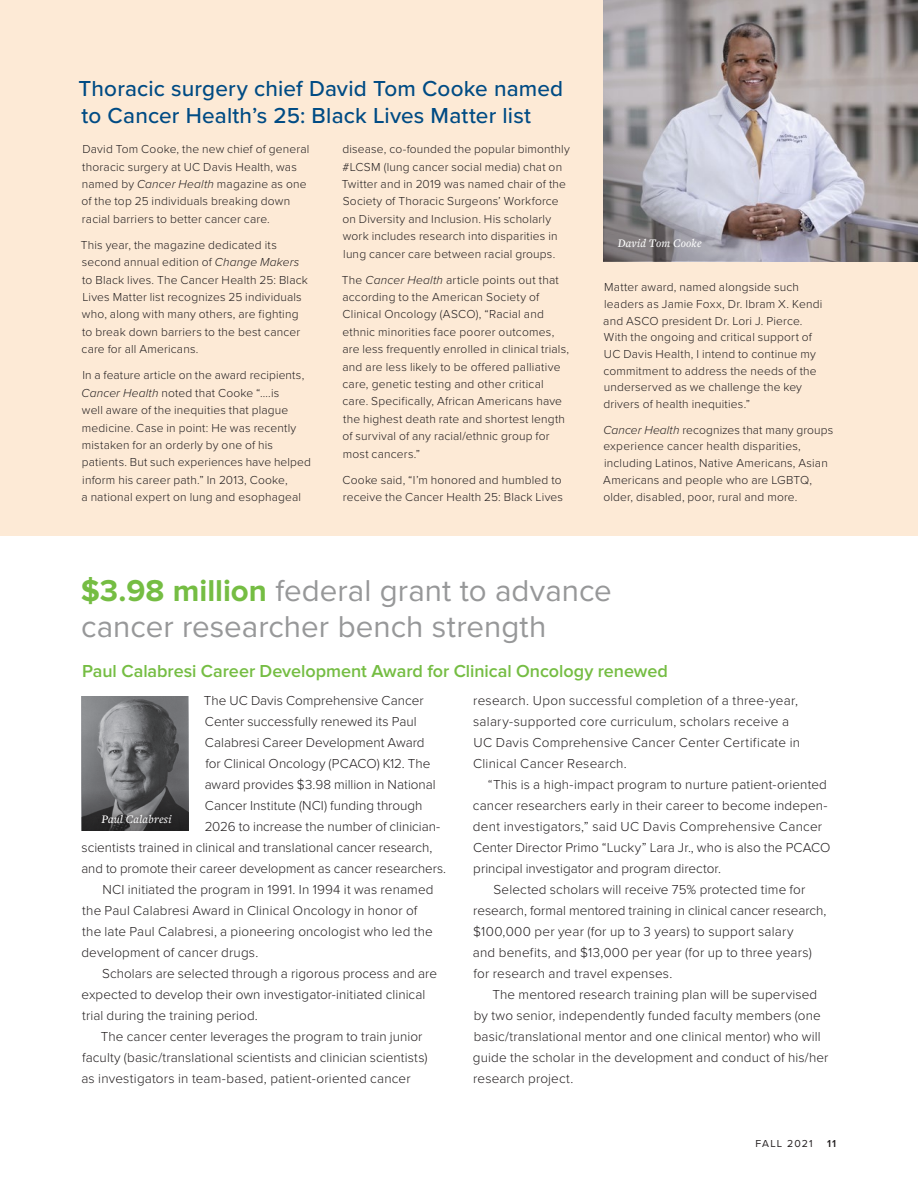
<style>
.page{position:relative;width:918px;height:1188px;background:#fff}
.page>*{position:absolute;margin:0;border:0;box-sizing:border-box;transform-origin:0 0}
.Head_16pt{font:31.2px/35.1px "Proxima Nova";color:#979899}
.Head_16pt-2{font:500 22.5px/27.3px "Proxima Nova";letter-spacing:.005em;color:#004b84}
.Intro_sans_12_18{font:600 18px "Proxima Nova";letter-spacing:-.005em;color:#75bd43}
.Body_Text_9_ProxNova{font:300 13.5px/21px "Proxima Nova";letter-spacing:.01em;color:#231f20}
.Sidebar_sans{font:300 12px/17.4px "Proxima Nova";letter-spacing:.015em;color:#231f20}
.Caption_Photo_names{font:italic 500 12px "Freight Text Pro";letter-spacing:.02em;color:#fff}
.t1{font:10.5px "Proxima Nova";letter-spacing:.11em;color:#231f20}
.t2{font:600 10.5px "Proxima Nova";color:#231f20}
.s1{font-style:italic}
.s2{font-weight:700;color:#75bd43}
</style>
<div class="page">
<div style="left:0;top:0;width:918px;height:536px;background:#fdead6"></div>
<img style="left:603px;top:0;width:315px;height:261px">
<img style="left:82px;top:697px;width:106px;height:93px">
<svg style="left:603px;top:84px;width:189px;height:177px;background:#adaab1"></svg>
<svg style="left:82px;top:790px;width:106px;height:41px;background:#4e4f50"></svg>
<div style="left:98px;top:811px;width:78px;height:17px;background:#231f20;opacity:.75"></div>
<p class="Head_16pt-2" style="left:79px;top:74px;width:486px">Thoracic surgery chief David Tom Cooke named to Cancer Health’s 25: Black Lives Matter list</p>
<p class="Sidebar_sans" style="left:82px;top:140px;width:229px">David Tom Cooke, the new chief of general thoracic surgery at UC Davis Health, was named by <span class="s1">Cancer Health</span> magazine as one of the top 25 individuals breaking down racial barriers to better cancer care.</p>
<p class="Sidebar_sans" style="left:81px;top:236px;width:228px">This year, the magazine dedicated its second annual edition of <span class="s1">Change Makers </span>to Black lives. The Cancer Health 25: Black Lives Matter list recognizes 25 individuals who, along with many others, are fighting to break down barriers to the best cancer care for all Americans.</p>
<p class="Sidebar_sans" style="left:81px;top:366px;width:231px">In a feature article on the award recipients, <span class="s1">Cancer Health</span> noted that Cooke “….is<br>well aware of the inequities that plague medicine. Case in point: He was recently mistaken for an orderly by one of his patients. But such experiences have helped inform his career path.” In 2013, Cooke,<br>a national expert on lung and esophageal</p>
<p class="Sidebar_sans" style="left:342px;top:140px;width:229px">disease, co-founded the popular bimonthly #LCSM (lung cancer social media) chat on Twitter and in 2019 was named chair of the Society of Thoracic Surgeons’ Workforce on Diversity and Inclusion. His scholarly work includes research into disparities in lung cancer care between racial groups.</p>
<p class="Sidebar_sans" style="left:342px;top:270px;width:229px">The <span class="s1">Cancer Health</span> article points out that according to the American Society of Clinical Oncology (ASCO), “Racial and ethnic minorities face poorer outcomes, are less frequently enrolled in clinical trials, and are less likely to be offered palliative care, genetic testing and other critical care. Specifically, African Americans have the highest death rate and shortest length of survival of any racial/ethnic group for most cancers.”</p>
<p class="Sidebar_sans" style="left:343px;top:470px;width:222px">Cooke said, “I’m honored and humbled to receive the Cancer Health 25: Black Lives</p>
<p class="Caption_Photo_names" style="left:618px;top:235px;width:85px">David Tom Cooke</p>
<p class="Sidebar_sans" style="left:603px;top:278px;width:220px;line-height:16.8px">Matter award, named alongside such leaders as Jamie Foxx, Dr. Ibram X. Kendi and ASCO president Dr. Lori J. Pierce.<br>With the ongoing and critical support of UC Davis Health, I intend to continue my commitment to address the needs of the underserved as we challenge the key drivers of health inequities.”</p>
<p class="Sidebar_sans" style="left:603px;top:421px;width:232px;line-height:16.8px"><span class="s1">Cancer Health</span> recognizes that many groups experience cancer health disparities, including Latinos, Native Americans, Asian Americans and people who are LGBTQ, older, disabled, poor, rural and more.</p>
<p class="Head_16pt" style="left:81px;top:572px;width:533px"><span class="s2">$3.98 million</span> federal grant to advance cancer researcher bench strength</p>
<p class="Intro_sans_12_18" style="left:82px;top:661px;width:587px">Paul Calabresi Career Development Award for Clinical Oncology renewed</p>
<p class="Body_Text_9_ProxNova" style="left:204px;top:689px;width:221px">The UC Davis Comprehensive Cancer</p>
<p class="Body_Text_9_ProxNova" style="left:205px;top:710px;width:213px">Center successfully renewed its Paul</p>
<p class="Body_Text_9_ProxNova" style="left:205px;top:731px;width:221px">Calabresi Career Development Award</p>
<p class="Body_Text_9_ProxNova" style="left:205px;top:752px;width:227px">for Clinical Oncology (PCACO) K12. The</p>
<p class="Body_Text_9_ProxNova" style="left:205px;top:773px;width:233px">award provides $3.98 million in National</p>
<p class="Body_Text_9_ProxNova" style="left:205px;top:794px;width:219px">Cancer Institute (NCI) funding through</p>
<p class="Body_Text_9_ProxNova" style="left:205px;top:815px;width:237px">2026 to increase the number of clinician-</p>
<p class="Body_Text_9_ProxNova" style="left:82px;top:836px;width:352px">scientists trained in clinical and translational cancer research,</p>
<p class="Body_Text_9_ProxNova" style="left:81px;top:857px;width:366px">and to promote their career development as cancer researchers.</p>
<p class="Body_Text_9_ProxNova" style="left:81px;top:878px;width:354px;text-indent:21px">NCI initiated the program in 1991. In 1994 it was renamed the Paul Calabresi Award in Clinical Oncology in honor of the late Paul Calabresi, a pioneering oncologist who led the development of cancer drugs.</p>
<p class="Body_Text_9_ProxNova" style="left:81px;top:962px;width:357px;text-indent:21px">Scholars are selected through a rigorous process and are expected to develop their own investigator-initiated clinical trial during the training period.</p>
<p class="Body_Text_9_ProxNova" style="left:81px;top:1025px;width:348px;text-indent:19px">The cancer center leverages the program to train junior faculty (basic/translational scientists and clinician scientists) as investigators in team-based, patient-oriented cancer</p>
<p class="Body_Text_9_ProxNova" style="left:473px;top:689px;width:329px">research. Upon successful completion of a three-year, salary-supported core curriculum, scholars receive a UC Davis Comprehensive Cancer Center Certificate in Clinical Cancer Research.</p>
<p class="Body_Text_9_ProxNova" style="left:473px;top:773px;width:359px;text-indent:15px">“This is a high-impact program to nurture patient-oriented cancer researchers early in their career to become indepen&shy;dent investigators,” said UC Davis Comprehensive Cancer Center Director Primo “Lucky” Lara Jr., who is also the PCACO principal investigator and program director.</p>
<p class="Body_Text_9_ProxNova" style="left:473px;top:878px;width:355px;text-indent:21px">Selected scholars will receive 75% protected time for research, formal mentored training in clinical cancer research, $100,000 per year (for up to 3 years) to support salary<br>and benefits, and $13,000 per year (for up to three years) for research and travel expenses.</p>
<p class="Body_Text_9_ProxNova" style="left:473px;top:983px;width:357px;text-indent:19px">The mentored research training plan will be supervised by two senior, independently funded faculty members (one basic/translational mentor and one clinical mentor) who will guide the scholar in the development and conduct of his/her research project.</p>
<p class="Caption_Photo_names" style="left:101px;top:811px;width:72px">Paul Calabresi</p>
<p class="t1" style="left:755px;top:1135px;width:59px">FALL 2021</p>
<p class="t2" style="left:827px;top:1137px;width:11px">11</p>
</div>
